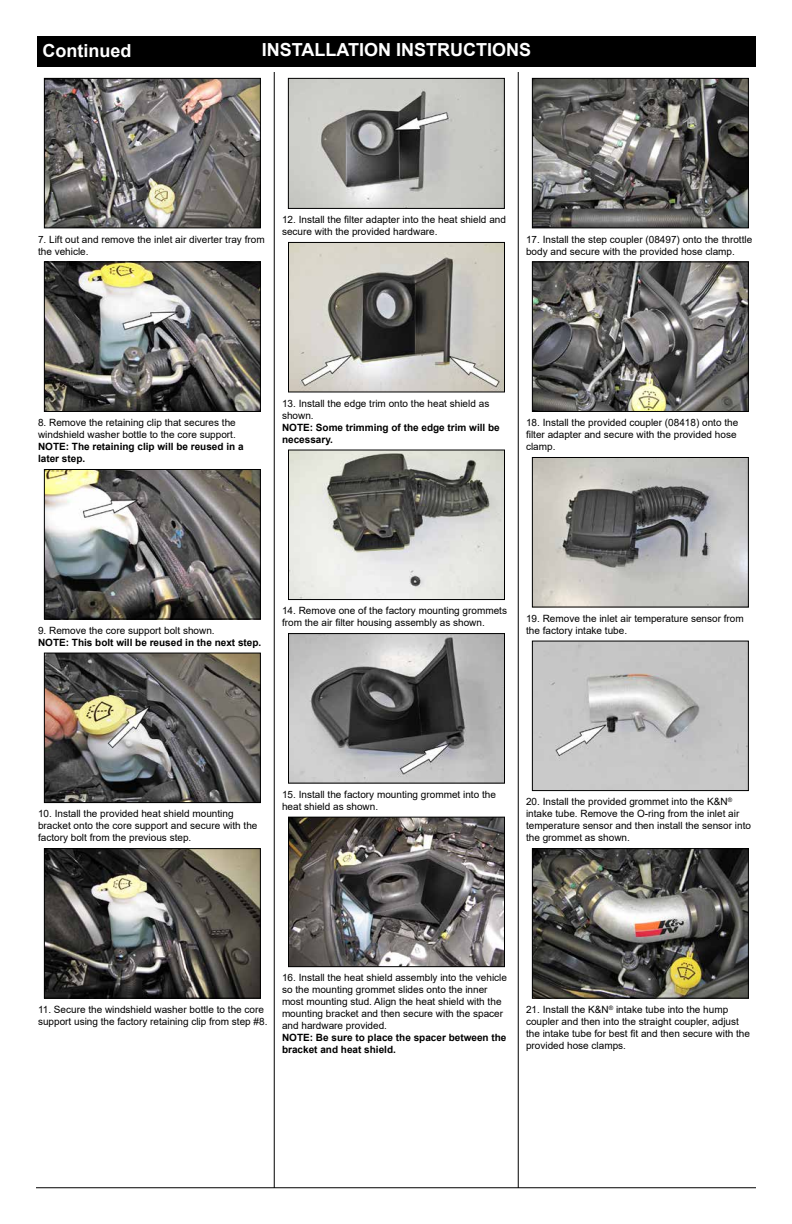
<style>
.page{position:relative;width:792px;height:1224px;background:#fff}
.page>*{position:absolute;margin:0;border:0;box-sizing:border-box;transform-origin:0 0}
.t1{font:700 18px "Arial";color:#fff}
.t2{font:10px/12px "Arial";color:#000}
.t3{font:700 10px/12px "Arial";color:#000}
</style>
<div class="page">
<div style="left:37px;top:36px;width:719px;height:31px;background:#000"></div>
<hr style="left:274px;top:72px;width:1px;height:1116px;background:#000">
<hr style="left:518px;top:72px;width:1px;height:1116px;background:#000">
<hr style="left:36px;top:1188px;width:720px;height:1px;background:#000">
<img style="left:46px;top:80px;width:213px;height:146px">
<div style="left:44px;top:78px;width:217px;height:150px;border:1px solid #000"></div>
<img style="left:46px;top:264px;width:213px;height:146px">
<div style="left:44px;top:262px;width:217px;height:150px;border:1px solid #000"></div>
<img style="left:290px;top:244px;width:213px;height:146px">
<div style="left:288px;top:242px;width:217px;height:150px;border:1px solid #000"></div>
<img style="left:46px;top:471px;width:213px;height:146px">
<div style="left:44px;top:469px;width:217px;height:150px;border:1px solid #000"></div>
<img style="left:290px;top:452px;width:213px;height:146px">
<div style="left:288px;top:450px;width:217px;height:150px;border:1px solid #000"></div>
<img style="left:46px;top:655px;width:213px;height:146px">
<div style="left:44px;top:653px;width:217px;height:150px;border:1px solid #000"></div>
<img style="left:290px;top:635px;width:213px;height:146px">
<div style="left:288px;top:633px;width:217px;height:150px;border:1px solid #000"></div>
<img style="left:290px;top:819px;width:213px;height:146px">
<div style="left:288px;top:817px;width:217px;height:150px;border:1px solid #000"></div>
<img style="left:534px;top:80px;width:213px;height:146px">
<div style="left:532px;top:78px;width:217px;height:150px;border:1px solid #000"></div>
<img style="left:534px;top:264px;width:213px;height:146px">
<div style="left:532px;top:262px;width:217px;height:150px;border:1px solid #000"></div>
<img style="left:534px;top:459px;width:213px;height:146px">
<div style="left:532px;top:457px;width:217px;height:150px;border:1px solid #000"></div>
<img style="left:534px;top:643px;width:213px;height:146px">
<div style="left:532px;top:641px;width:217px;height:150px;border:1px solid #000"></div>
<img style="left:534px;top:850px;width:213px;height:147px">
<div style="left:532px;top:848px;width:217px;height:151px;border:1px solid #000"></div>
<img style="left:46px;top:850px;width:213px;height:147px">
<div style="left:44px;top:848px;width:217px;height:151px;border:1px solid #000"></div>
<img style="left:290px;top:80px;width:213px;height:127px">
<div style="left:288px;top:78px;width:217px;height:131px;border:1px solid #000"></div>
<h1 class="t1" style="left:42px;top:38px;width:90px">Continued</h1>
<h1 class="t1" style="left:262px;top:37px;width:271px">INSTALLATION INSTRUCTIONS</h1>
<p class="t2" style="left:38px;top:233px;width:228px">7. Lift out and remove the inlet air diverter tray from the vehicle.</p>
<p class="t2" style="left:282px;top:214px;width:226px">12. Install the filter adapter into the heat shield and secure with the provided hardware.</p>
<p class="t2" style="left:526px;top:233px;width:228px">17. Install the step coupler (08497) onto the throttle body and secure with the provided hose clamp.</p>
<p class="t2" style="left:38px;top:417px;width:199px">8. Remove the retaining clip that secures the windshield washer bottle to the core support.</p>
<p class="t3" style="left:38px;top:441px;width:207px">NOTE: The retaining clip will be reused in a later step.</p>
<p class="t2" style="left:282px;top:397px;width:209px">13. Install the edge trim onto the heat shield as shown.</p>
<p class="t3" style="left:282px;top:421px;width:219px">NOTE: Some trimming of the edge trim will be necessary.</p>
<p class="t2" style="left:526px;top:417px;width:214px">18. Install the provided coupler (08418) onto the filter adapter and secure with the provided hose clamp.</p>
<p class="t2" style="left:38px;top:624px;width:178px">9. Remove the core support bolt shown.</p>
<p class="t3" style="left:38px;top:636px;width:225px">NOTE: This bolt will be reused in the next step.</p>
<p class="t2" style="left:282px;top:605px;width:227px">14. Remove one of the factory mounting grommets from the air filter housing assembly as shown.</p>
<p class="t2" style="left:526px;top:612px;width:219px">19. Remove the inlet air temperature sensor from the factory intake tube.</p>
<p class="t2" style="left:38px;top:808px;width:221px">10. Install the provided heat shield mounting bracket onto the core support and secure with the factory bolt from the previous step.</p>
<p class="t2" style="left:282px;top:788px;width:215px">15. Install the factory mounting grommet into the heat shield as shown.</p>
<p class="t2" style="left:526px;top:796px;width:227px">20. Install the provided grommet into the K&amp;N<sup>® </sup>intake tube. Remove the O-ring from the inlet air temperature sensor and then install the sensor into the grommet as shown.</p>
<p class="t2" style="left:38px;top:1003px;width:231px">11. Secure the windshield washer bottle to the core support using the factory retaining clip from step #8.</p>
<p class="t2" style="left:282px;top:972px;width:227px">16. Install the heat shield assembly into the vehicle so the mounting grommet slides onto the inner most mounting stud. Align the heat shield with the mounting bracket and then secure with the spacer and hardware provided.</p>
<p class="t3" style="left:282px;top:1032px;width:226px">NOTE: Be sure to place the spacer between the bracket and heat shield.</p>
<p class="t2" style="left:526px;top:1003px;width:226px">21. Install the K&amp;N<sup>®</sup> intake tube into the hump coupler and then into the straight coupler, adjust the intake tube for best fit and then secure with the provided hose clamps.</p>
</div>
